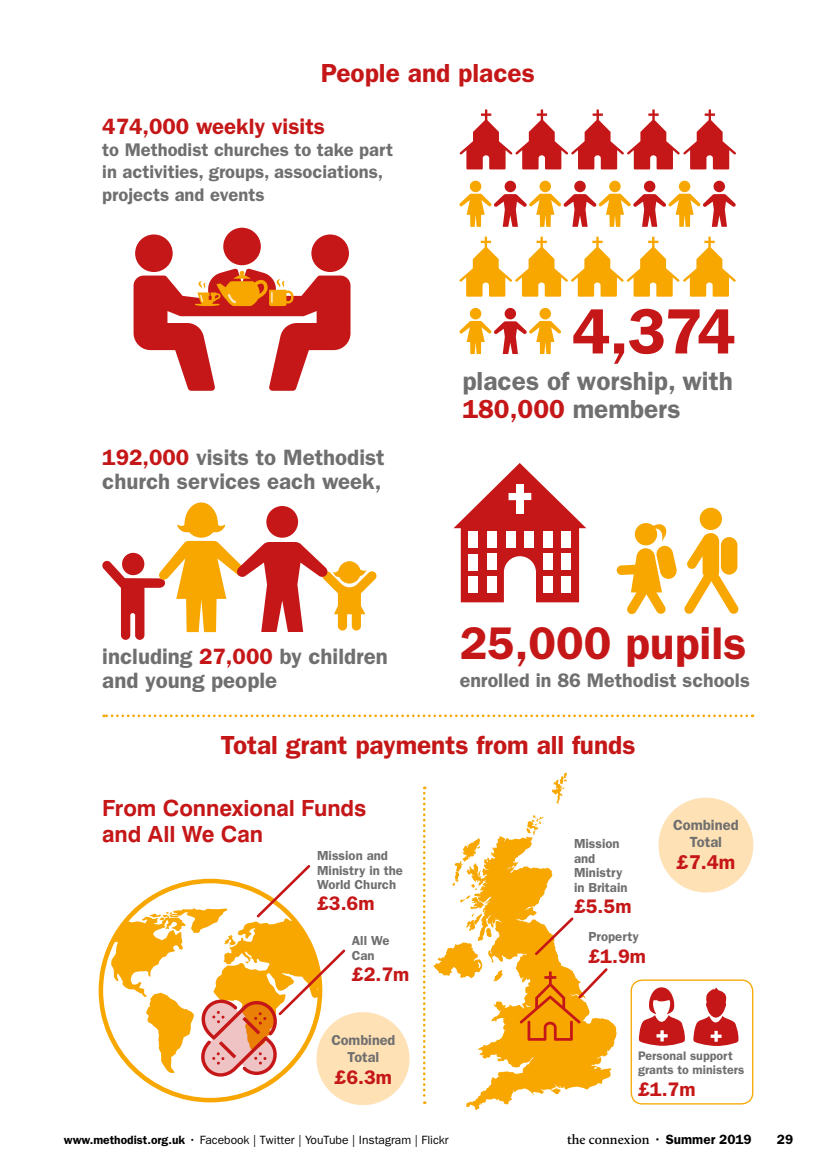
<style>
.page{position:relative;width:817px;height:1170px;background:#fff}
.page>*{position:absolute;margin:0;border:0;box-sizing:border-box;transform-origin:0 0}
.t1{font:600 64.2px "Franklin Gothic";color:#c51718}
.t2{font:600 45.9px "Franklin Gothic";color:#c51718}
.t3{font:600 26.25px "Franklin Gothic";color:#c51718}
.t4{font:600 26.25px/28.8px "Franklin Gothic";color:#706f6f}
.t5{font:600 22.35px/24px "Franklin Gothic";color:#706f6f}
.t6{font:700 22.35px/26.2px "Swiss 721 BT";color:#c51718}
.t7{font:600 22.35px "Franklin Gothic";color:#c51718}
.t8{font:600 20.1px "Franklin Gothic";color:#c51718}
.t9{font:600 19.65px "Franklin Gothic";color:#c51718}
.t10{font:600 19.65px "Franklin Gothic";color:#706f6f}
.t11{font:600 18.3px/22.4px "Franklin Gothic";color:#706f6f}
.t12{font:600 14.7px/17.4px "Franklin Gothic";color:#706f6f;text-align:center}
.t13{font:600 14.4px/17.1px "Franklin Gothic";color:#706f6f;text-align:center}
.t14{font:600 13.5px "Calluna";color:#000}
.t15{font:600 13.5px "Franklin Gothic";color:#000}
.t16{font:600 13.05px/14.4px "Franklin Gothic";color:#706f6f}
.t17{font:600 12.45px/14.4px "Franklin Gothic";color:#706f6f}
.t18{font:12px "Franklin Gothic";color:#000}
.s1{color:#c51718}
.s2{font-weight:600}
.s3{font-family:"Franklin Gothic";font-weight:400}
.s4{font-family:"Franklin Gothic"}
</style>
<div class="page">
<div style="left:630px;top:979px;width:123px;height:125px;border:1px solid #f7a700;border-radius:11px"></div>
<div style="left:316px;top:1012px;width:93px;height:92px;background:#fee1b4;border-radius:50%"></div>
<svg style="left:99px;top:899px;width:223px;height:203px"></svg>
<div style="left:539px;top:181px;width:12px;height:11px;background:#f7a700;border-radius:50%"></div>
<div style="left:574px;top:181px;width:11px;height:11px;background:#c51718;border-radius:50%"></div>
<div style="left:609px;top:181px;width:11px;height:11px;background:#f7a700;border-radius:50%"></div>
<div style="left:643px;top:181px;width:12px;height:11px;background:#c51718;border-radius:50%"></div>
<div style="left:678px;top:181px;width:12px;height:11px;background:#f7a700;border-radius:50%"></div>
<div style="left:713px;top:181px;width:11px;height:11px;background:#c51718;border-radius:50%"></div>
<div style="left:469px;top:181px;width:12px;height:11px;background:#f7a700;border-radius:50%"></div>
<div style="left:504px;top:181px;width:12px;height:11px;background:#c51718;border-radius:50%"></div>
<svg style="left:459px;top:194px;width:276px;height:33px"></svg>
<svg style="left:459px;top:109px;width:277px;height:60px"></svg>
<div style="left:539px;top:308px;width:12px;height:11px;background:#f7a700;border-radius:50%"></div>
<div style="left:469px;top:308px;width:12px;height:11px;background:#f7a700;border-radius:50%"></div>
<div style="left:504px;top:308px;width:12px;height:11px;background:#c51718;border-radius:50%"></div>
<svg style="left:459px;top:321px;width:102px;height:33px"></svg>
<svg style="left:459px;top:237px;width:276px;height:59px"></svg>
<div style="left:266px;top:506px;width:32px;height:31px;background:#c51718;border-radius:50%"></div>
<svg style="left:102px;top:541px;width:275px;height:98px"></svg>
<div style="left:122px;top:553px;width:22px;height:22px;background:#c51718;border-radius:50%"></div>
<svg style="left:423px;top:786px;width:2px;height:317px"></svg>
<svg style="left:466px;top:836px;width:150px;height:274px"></svg>
<svg style="left:551px;top:1088px;width:9px;height:6px"></svg>
<svg style="left:526px;top:814px;width:17px;height:20px"></svg>
<svg style="left:452px;top:838px;width:39px;height:98px"></svg>
<svg style="left:552px;top:772px;width:15px;height:32px"></svg>
<svg style="left:493px;top:969px;width:9px;height:12px"></svg>
<svg style="left:433px;top:942px;width:49px;height:36px"></svg>
<svg style="left:532px;top:915px;width:43px;height:42px"></svg>
<svg style="left:519px;top:965px;width:91px;height:75px"></svg>
<div style="left:658px;top:797px;width:95px;height:95px;background:#fee1b4;border-radius:50%"></div>
<svg style="left:453px;top:463px;width:133px;height:139px"></svg>
<div style="left:468px;top:531px;width:9px;height:16px;background:#fff"></div>
<div style="left:487px;top:531px;width:9px;height:16px;background:#fff"></div>
<div style="left:506px;top:531px;width:9px;height:16px;background:#fff"></div>
<div style="left:524px;top:531px;width:9px;height:16px;background:#fff"></div>
<div style="left:543px;top:531px;width:9px;height:16px;background:#fff"></div>
<div style="left:561px;top:531px;width:9px;height:16px;background:#fff"></div>
<div style="left:468px;top:554px;width:9px;height:16px;background:#fff"></div>
<div style="left:487px;top:553px;width:9px;height:17px;background:#fff"></div>
<div style="left:543px;top:553px;width:9px;height:17px;background:#fff"></div>
<div style="left:561px;top:553px;width:9px;height:17px;background:#fff"></div>
<div style="left:468px;top:576px;width:9px;height:16px;background:#fff"></div>
<div style="left:487px;top:576px;width:9px;height:16px;background:#fff"></div>
<div style="left:543px;top:576px;width:9px;height:16px;background:#fff"></div>
<div style="left:561px;top:576px;width:9px;height:16px;background:#fff"></div>
<div style="left:504px;top:556px;width:32px;height:65px;background:#fff;border-radius:16px"></div>
<div style="left:516px;top:484px;width:7px;height:29px;background:#fff"></div>
<div style="left:508px;top:493px;width:23px;height:7px;background:#fff"></div>
<div style="left:699px;top:507px;width:22px;height:23px;background:#f7a700;border-radius:50%"></div>
<svg style="left:616px;top:523px;width:61px;height:91px"></svg>
<div style="left:223px;top:228px;width:38px;height:37px;background:#c51718;border-radius:50%"></div>
<div style="left:311px;top:234px;width:38px;height:38px;background:#c51718;border-radius:50%"></div>
<div style="left:135px;top:234px;width:38px;height:38px;background:#c51718;border-radius:50%"></div>
<svg style="left:133px;top:268px;width:217px;height:123px"></svg>
<svg style="left:693px;top:987px;width:46px;height:59px"></svg>
<svg style="left:638px;top:987px;width:47px;height:58px"></svg>
<svg style="left:684px;top:533px;width:55px;height:81px"></svg>
<svg style="left:104px;top:714px;width:648px;height:3px"></svg>
<svg style="left:146px;top:865px;width:201px;height:213px"></svg>
<svg style="left:177px;top:502px;width:49px;height:30px"></svg>
<div style="left:185px;top:506px;width:32px;height:31px;background:#f7a700;border-radius:50%"></div>
<p class="t3" style="left:321px;top:57px;width:215px">People and places</p>
<p class="t7" style="left:102px;top:113px;width:224px">474,000 weekly visits</p>
<p class="t11" style="left:102px;top:138px;width:292px">to Methodist churches to take part in activities, groups, associations, projects and events</p>
<p class="t5" style="left:102px;top:445px;width:284px"><span class="s1">192,000</span> visits to Methodist church services each week,</p>
<p class="t5" style="left:102px;top:644px;width:287px">including <span class="s1">27,000</span> by children and young people</p>
<h1 class="t1" style="left:571px;top:293px;width:165px">4,374</h1>
<p class="t4" style="left:462px;top:366px;width:272px">places of worship, with<br><span class="s1">180,000</span> members</p>
<h2 class="t2" style="left:459px;top:616px;width:288px">25,000 pupils</h2>
<p class="t10" style="left:459px;top:668px;width:291px">enrolled in 86 Methodist schools</p>
<p class="t3" style="left:221px;top:729px;width:416px">Total grant payments from all funds</p>
<p class="t6" style="left:102px;top:794px;width:266px">From Connexional Funds and All We Can</p>
<p class="t16" style="left:317px;top:848px;width:87px">Mission and<br>Ministry in the<br>World Church</p>
<p class="t9" style="left:317px;top:891px;width:59px">£3.6m</p>
<p class="t16" style="left:352px;top:933px;width:39px">All We<br>Can</p>
<p class="t9" style="left:352px;top:962px;width:59px">£2.7m</p>
<p class="t16" style="left:574px;top:836px;width:55px">Mission and<br>Ministry in Britain</p>
<p class="t9" style="left:574px;top:894px;width:59px">£5.5m</p>
<p class="t16" style="left:588px;top:929px;width:52px">Property</p>
<p class="t9" style="left:588px;top:944px;width:59px">£1.9m</p>
<p class="t12" style="left:673px;top:816px;width:67px">Combined<br>Total</p>
<p class="t8" style="left:676px;top:850px;width:60px">£7.4m</p>
<p class="t13" style="left:331px;top:1031px;width:66px">Combined<br>Total</p>
<p class="t9" style="left:334px;top:1065px;width:59px">£6.3m</p>
<p class="t17" style="left:638px;top:1048px;width:108px">Personal support grants to ministers</p>
<p class="t9" style="left:638px;top:1077px;width:59px">£1.7m</p>
<p class="t18" style="left:64px;top:1132px;width:386px"><span class="s2">www.methodist.org.uk</span> • Facebook | Twitter | YouTube | Instagram | Flickr</p>
<p class="t14" style="left:567px;top:1130px;width:186px">the connexion <span class="s3">•</span> <span class="s4">Summer 2019</span></p>
<p class="t15" style="left:776px;top:1130px;width:18px">29</p>
</div>
